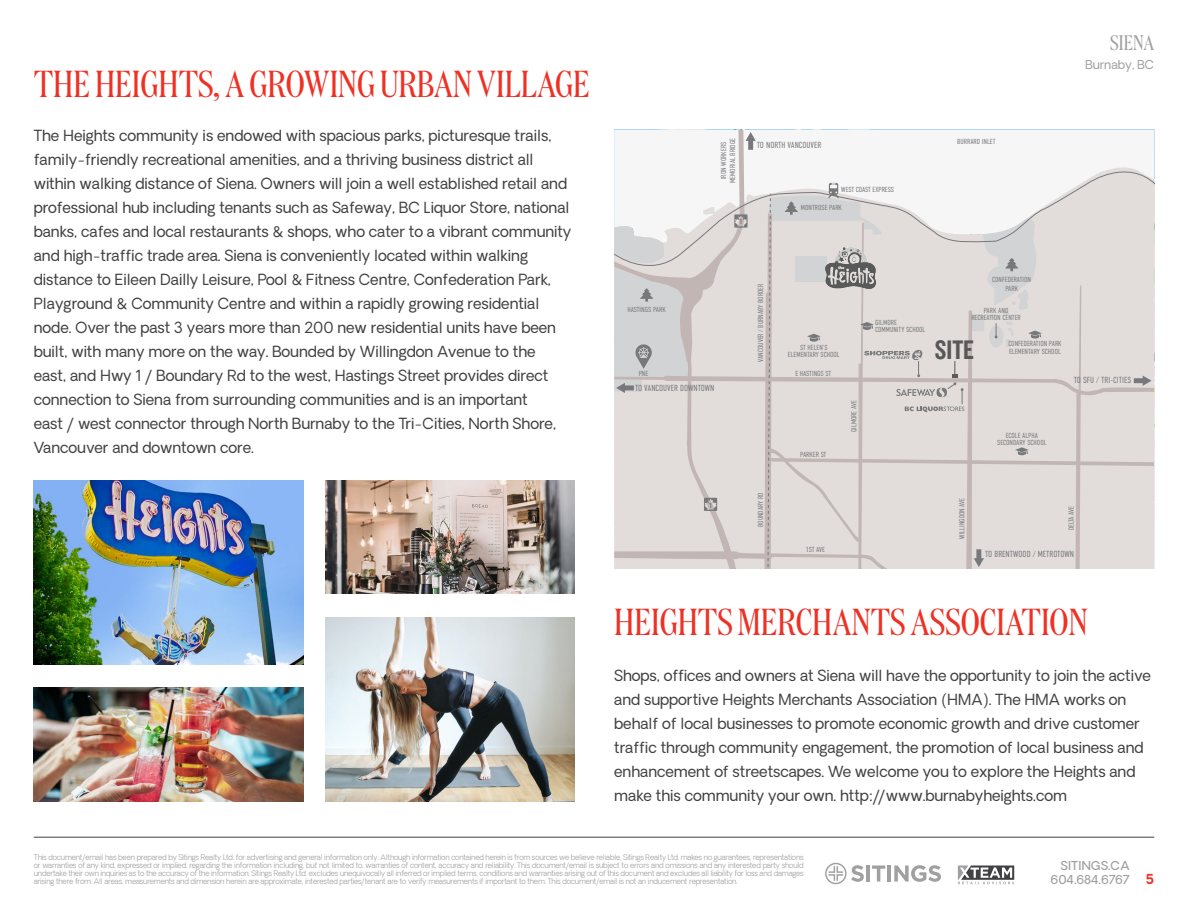
<style>
.page{position:relative;width:1188px;height:918px;background:#fff}
.page>*{position:absolute;margin:0;border:0;box-sizing:border-box;transform-origin:0 0}
.t1{font:37.5px "Domaine Display Cd";color:#ee3124}
.t2{font:27.9px "Knockout HTF49 Liteweight";color:#585858}
.t3{font:21px "Domaine Display Cd";color:#a0a0a0}
.t4{font:15px/24px "Oakes Grotesk";color:#414042}
.t5{font:500 12px/14.4px "Oakes Grotesk";letter-spacing:.01em;color:#a0a0a0}
.t6{font:12px "Oakes Grotesk";color:#a0a0a0}
.t7{font:300 8.85px "DIN Condensed";color:#77787b}
.t8{font:300 7.5px/8.2px "Oakes Grotesk";letter-spacing:-.02em;color:#a0a0a0;text-align:justify}
.t9{font:300 7.35px/7.4px "DIN Condensed";color:#77787b;text-align:center}
.t10{font:300 7.35px "DIN Condensed";letter-spacing:-.025em;color:#77787b}
.t11{font:500 7.05px "Gotham";color:#77787b}
.s1{font-weight:700;font-size:13.5px;color:#ee3124}
</style>
<div class="page">
<hr style="left:34px;top:837px;width:1120px;height:1px;background:#414042">
<img style="left:34px;top:481px;width:270px;height:184px">
<img style="left:34px;top:688px;width:270px;height:113px">
<img style="left:326px;top:481px;width:248px;height:113px">
<img style="left:326px;top:617px;width:248px;height:184px">
<svg style="left:614px;top:130px;width:540px;height:438px"></svg>
<hr style="left:866px;top:866px;width:4px;height:16px;background:#a0a0a0">
<svg style="left:872px;top:866px;width:13px;height:16px"></svg>
<hr style="left:887px;top:866px;width:4px;height:16px;background:#a0a0a0">
<svg style="left:894px;top:865px;width:47px;height:17px"></svg>
<svg style="left:825px;top:863px;width:39px;height:21px"></svg>
<svg style="left:958px;top:866px;width:56px;height:18px"></svg>
<h1 class="t1" style="left:34px;top:62px;width:558px">THE HEIGHTS, A GROWING URBAN VILLAGE</h1>
<p class="t4" style="left:34px;top:124px;width:539px">The Heights community is endowed with spacious parks, picturesque trails, family-friendly recreational amenities, and a thriving business district all within walking distance of Siena. Owners will join a well established retail and professional hub including tenants such as Safeway, BC Liquor Store, national banks, cafes and local restaurants &amp; shops, who cater to a vibrant community and high-traffic trade area. Siena is conveniently located within walking distance to Eileen Dailly Leisure, Pool &amp; Fitness Centre, Confederation Park, Playground &amp; Community Centre and within a rapidly growing residential node. Over the past 3 years more than 200 new residential units have been built, with many more on the way. Bounded by Willingdon Avenue to the east, and Hwy 1 / Boundary Rd to the west, Hastings Street provides direct connection to Siena from surrounding communities and is an important<br>east / west connector through North Burnaby to the Tri-Cities, North Shore, Vancouver and downtown core.</p>
<h3 class="t3" style="left:1110px;top:31px;width:45px">SIENA</h3>
<p class="t6" style="left:1086px;top:56px;width:70px">Burnaby, BC</p>
<p class="t9" style="left:719px;top:183px;width:47px;line-height:8.9px;rotate:-90deg">IRON WORKERS<br>MEMORIAL BRIDGE</p>
<p class="t11" style="left:740px;top:218px;width:4px">1</p>
<p class="t7" style="left:757px;top:140px;width:66px">TO NORTH VANCOUVER</p>
<p class="t9" style="left:841px;top:185px;width:54px">WEST COAST EXPRESS</p>
<p class="t9" style="left:801px;top:204px;width:43px">MONTROSE PARK</p>
<p class="t9" style="left:957px;top:138px;width:40px">BURRARD INLET</p>
<p class="t9" style="left:627px;top:306px;width:40px">HASTINGS PARK</p>
<p class="t9" style="left:639px;top:370px;width:11px">PNE</p>
<p class="t7" style="left:635px;top:383px;width:81px">TO VANCOUVER DOWNTOWN</p>
<p class="t11" style="left:709px;top:501px;width:4px">1</p>
<p class="t9" style="left:757px;top:362px;width:79px;rotate:-90deg">VANCOUVER / BURNABY BORDER</p>
<p class="t9" style="left:757px;top:527px;width:36px;rotate:-90deg">BOUNDARY RD</p>
<p class="t9" style="left:788px;top:343px;width:53px">ST HELEN’S<br>ELEMENTARY SCHOOL</p>
<p class="t9" style="left:795px;top:370px;width:37px">E HASTINGS ST</p>
<p class="t9" style="left:800px;top:451px;width:28px">PARKER ST</p>
<p class="t9" style="left:850px;top:432px;width:33px;rotate:-90deg">GILMORE AVE</p>
<p class="t9" style="left:806px;top:546px;width:21px">1ST AVE</p>
<p class="t9" style="left:875px;top:319px;width:52px;text-align:left">GILMORE<br>COMMUNITY SCHOOL</p>
<p class="t9" style="left:992px;top:275px;width:40px;line-height:8.9px">CONFEDERATION<br>PARK</p>
<p class="t9" style="left:971px;top:306px;width:51px">PARK AND<br>RECREATION CENTER</p>
<h2 class="t2" style="left:935px;top:336px;width:41px">SITE</h2>
<p class="t9" style="left:1008px;top:340px;width:55px;text-align:left">CONFEDERATION PARK<br>ELEMENTARY SCHOOL</p>
<p class="t7" style="left:1074px;top:375px;width:59px">TO SFU / TRI-CITIES</p>
<p class="t9" style="left:997px;top:431px;width:51px">ECOLE ALPHA<br>SECONDARY SCHOOL</p>
<p class="t9" style="left:958px;top:539px;width:42px;rotate:-90deg">WILLINGDON AVE</p>
<p class="t10" style="left:1067px;top:530px;width:26px;rotate:-90deg">DELTA AVE</p>
<p class="t7" style="left:985px;top:549px;width:90px">TO BRENTWOOD / METROTOWN</p>
<h1 class="t1" style="left:614px;top:601px;width:475px">HEIGHTS MERCHANTS ASSOCIATION</h1>
<p class="t4" style="left:614px;top:664px;width:538px">Shops, offices and owners at Siena will have the opportunity to join the active and supportive Heights Merchants Association (HMA). The HMA works on behalf of local businesses to promote economic growth and drive customer traffic through community engagement, the promotion of local business and enhancement of streetscapes. We welcome you to explore the Heights and make this community your own. http://www.burnabyheights.com</p>
<p class="t8" style="left:34px;top:853px;width:772px">This document/email has been prepared by Sitings Realty Ltd. for advertising and general information only. Although information contained herein is from sources we believe reliable, Sitings Realty Ltd. makes no guarantees, representations or warranties of any kind, expressed or implied, regarding the information including, but not limited to, warranties of content, accuracy and reliability. This document/email is subject to errors and omissions and any interested party should undertake their own inquiries as to the accuracy of the information. Sitings Realty Ltd. excludes unequivocally all inferred or implied terms, conditions and warranties arising out of this document and excludes all liability for loss and damages arising there from. All areas, measurements and dimension herein are approximate, interested parties/tenant are to verify measurements if important to them. This document/email is not an inducement representation.</p>
<p class="t5" style="left:1051px;top:859px;width:105px;text-indent:10px">SITINGS.CA<br>604.684.6767 <span class="s1">5</span></p>
</div>
